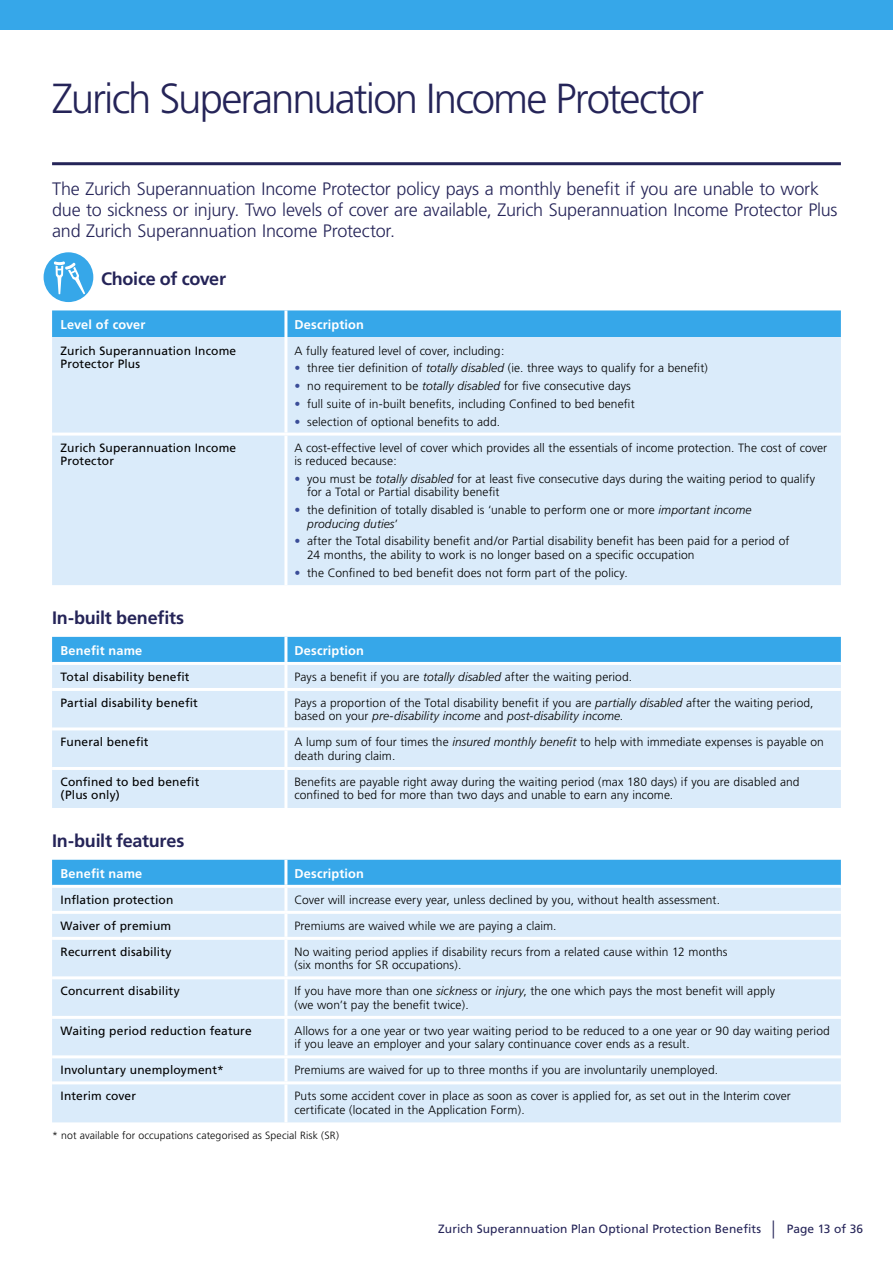
<style>
.page{position:relative;width:893px;height:1263px;background:#fff}
.page>*{position:absolute;margin:0;border:0;box-sizing:border-box;transform-origin:0 0}
.t1{font:300 42px "Frutiger";letter-spacing:-.045em;color:#252458}
.t2{font:300 18px/21px "Frutiger";letter-spacing:-.01em;color:#252458}
.t3{font:700 18px "Frutiger";letter-spacing:-.015em;color:#252458}
.t4{font:700 12.75px "Frutiger";letter-spacing:.015em;color:#fff}
.t5{font:300 12px/13.5px "Frutiger";letter-spacing:.005em;color:#000}
.t6{font:12px/13.5px "Frutiger";letter-spacing:.01em;color:#000}
.t7{font:12px "Frutiger";letter-spacing:.005em;color:#252458}
.t8{font:300 10.5px "Frutiger";letter-spacing:.01em;color:#000}
.s1{color:#3a4d98}
.s2{font-style:italic}
.s3{font-size:18px}
</style>
<div class="page">
<div style="left:52px;top:310px;width:789px;height:27px;background:#36a7e9"></div>
<div style="left:52px;top:337px;width:789px;height:248px;background:#daebfa"></div>
<hr style="left:284px;top:310px;width:3px;height:27px;background:#fff">
<hr style="left:284px;top:337px;width:3px;height:96px;background:#fff">
<hr style="left:52px;top:433px;width:234px;height:3px;background:#fff">
<hr style="left:286px;top:433px;width:555px;height:3px;background:#fff">
<hr style="left:284px;top:436px;width:3px;height:149px;background:#fff">
<div style="left:52px;top:637px;width:789px;height:25px;background:#36a7e9"></div>
<div style="left:52px;top:665px;width:789px;height:143px;background:#daebfa"></div>
<hr style="left:284px;top:637px;width:3px;height:25px;background:#fff">
<hr style="left:284px;top:665px;width:3px;height:23px;background:#fff">
<hr style="left:52px;top:688px;width:234px;height:3px;background:#fff">
<hr style="left:286px;top:688px;width:555px;height:3px;background:#fff">
<hr style="left:284px;top:691px;width:3px;height:36px;background:#fff">
<hr style="left:52px;top:727px;width:234px;height:3px;background:#fff">
<hr style="left:286px;top:727px;width:555px;height:3px;background:#fff">
<hr style="left:284px;top:730px;width:3px;height:37px;background:#fff">
<hr style="left:52px;top:767px;width:234px;height:3px;background:#fff">
<hr style="left:286px;top:767px;width:555px;height:3px;background:#fff">
<hr style="left:284px;top:770px;width:3px;height:38px;background:#fff">
<div style="left:52px;top:860px;width:789px;height:25px;background:#36a7e9"></div>
<div style="left:52px;top:888px;width:789px;height:234px;background:#daebfa"></div>
<hr style="left:284px;top:860px;width:3px;height:25px;background:#fff">
<hr style="left:284px;top:888px;width:3px;height:23px;background:#fff">
<hr style="left:52px;top:911px;width:234px;height:3px;background:#fff">
<hr style="left:286px;top:911px;width:555px;height:3px;background:#fff">
<hr style="left:284px;top:914px;width:3px;height:23px;background:#fff">
<hr style="left:52px;top:937px;width:234px;height:3px;background:#fff">
<hr style="left:286px;top:937px;width:555px;height:3px;background:#fff">
<hr style="left:284px;top:940px;width:3px;height:36px;background:#fff">
<hr style="left:284px;top:979px;width:3px;height:37px;background:#fff">
<hr style="left:284px;top:1019px;width:3px;height:36px;background:#fff">
<hr style="left:284px;top:1058px;width:3px;height:23px;background:#fff">
<hr style="left:52px;top:1081px;width:234px;height:3px;background:#fff">
<hr style="left:286px;top:1081px;width:555px;height:3px;background:#fff">
<hr style="left:284px;top:1084px;width:3px;height:38px;background:#fff">
<hr style="left:52px;top:976px;width:234px;height:3px;background:#fff">
<hr style="left:286px;top:976px;width:555px;height:3px;background:#fff">
<hr style="left:52px;top:1016px;width:234px;height:3px;background:#fff">
<hr style="left:286px;top:1016px;width:555px;height:3px;background:#fff">
<hr style="left:52px;top:1055px;width:234px;height:3px;background:#fff">
<hr style="left:286px;top:1055px;width:555px;height:3px;background:#fff">
<div style="left:0;top:0;width:893px;height:30px;background:#36a7e9"></div>
<hr style="left:52px;top:162px;width:789px;height:3px;background:#252458">
<div style="left:44px;top:252px;width:49px;height:50px;background:#36a7e9;border-radius:50%"></div>
<svg style="left:54px;top:261px;width:31px;height:33px"></svg>
<h1 class="t1" style="left:52px;top:75px;width:653px">Zurich Superannuation Income Protector</h1>
<p class="t2" style="left:52px;top:178px;width:787px">The Zurich Superannuation Income Protector policy pays a monthly benefit if you are unable to work due to sickness or injury. Two levels of cover are available, Zurich Superannuation Income Protector Plus and Zurich Superannuation Income Protector.</p>
<h2 class="t3" style="left:101px;top:268px;width:127px">Choice of cover</h2>
<p class="t4" style="left:61px;top:317px;width:86px">Level of cover</p>
<p class="t4" style="left:294px;top:317px;width:71px">Description</p>
<p class="t6" style="left:61px;top:344px;width:177px">Zurich Superannuation Income<br>Protector Plus</p>
<p class="t5" style="left:294px;top:344px;width:211px">A fully featured level of cover, including:</p>
<p class="t5" style="left:294px;top:362px;width:415px"><span class="s1">•</span> three tier definition of <span class="s2">totally disabled</span> (ie. three ways to qualify for a benefit)</p>
<p class="t5" style="left:294px;top:379px;width:338px"><span class="s1">•</span> no requirement to be <span class="s2">totally disabled</span> for five consecutive days</p>
<p class="t5" style="left:294px;top:397px;width:342px"><span class="s1">•</span> full suite of in-built benefits, including Confined to bed benefit</p>
<p class="t5" style="left:294px;top:415px;width:207px"><span class="s1">•</span> selection of optional benefits to add.</p>
<p class="t6" style="left:61px;top:441px;width:177px">Zurich Superannuation Income<br>Protector</p>
<p class="t5" style="left:294px;top:441px;width:534px">A cost-effective level of cover which provides all the essentials of income protection. The cost of cover is reduced because:</p>
<p class="t5" style="left:307px;top:472px;width:509px;text-indent:-13px"><span class="s1">•</span> you must be <span class="s2">totally disabled</span> for at least five consecutive days during the waiting period to qualify for a Total or Partial disability benefit</p>
<p class="t5" style="left:307px;top:503px;width:446px;text-indent:-13px"><span class="s1">•</span> the definition of totally disabled is ‘unable to perform one or more <span class="s2">important income producing duties</span>’</p>
<p class="t5" style="left:307px;top:535px;width:484px;text-indent:-13px"><span class="s1">•</span> after the Total disability benefit and/or Partial disability benefit has been paid for a period of<br>24 months, the ability to work is no longer based on a specific occupation</p>
<p class="t5" style="left:294px;top:566px;width:335px"><span class="s1">•</span> the Confined to bed benefit does not form part of the policy.</p>
<h2 class="t3" style="left:52px;top:607px;width:134px">In-built benefits</h2>
<p class="t4" style="left:61px;top:643px;width:83px">Benefit name</p>
<p class="t4" style="left:294px;top:643px;width:71px">Description</p>
<p class="t6" style="left:61px;top:670px;width:131px">Total disability benefit</p>
<p class="t5" style="left:294px;top:670px;width:339px">Pays a benefit if you are <span class="s2">totally disabled</span> after the waiting period.</p>
<p class="t6" style="left:61px;top:696px;width:139px">Partial disability benefit</p>
<p class="t5" style="left:294px;top:696px;width:521px">Pays a proportion of the Total disability benefit if you are <span class="s2">partially disabled</span> after the waiting period, based on your <span class="s2">pre-disability income</span> and <span class="s2">post-disability income</span>.</p>
<p class="t6" style="left:61px;top:736px;width:89px">Funeral benefit</p>
<p class="t5" style="left:294px;top:736px;width:531px">A lump sum of four times the <span class="s2">insured monthly benefit</span> to help with immediate expenses is payable on death during claim.</p>
<p class="t6" style="left:61px;top:775px;width:140px">Confined to bed benefit (Plus only)</p>
<p class="t5" style="left:294px;top:775px;width:507px">Benefits are payable right away during the waiting period (max 180 days) if you are disabled and confined to bed for more than two days and unable to earn any income.</p>
<h2 class="t3" style="left:52px;top:830px;width:134px">In-built features</h2>
<p class="t4" style="left:61px;top:866px;width:83px">Benefit name</p>
<p class="t4" style="left:294px;top:866px;width:71px">Description</p>
<p class="t6" style="left:61px;top:893px;width:114px">Inflation protection</p>
<p class="t5" style="left:294px;top:893px;width:427px">Cover will increase every year, unless declined by you, without health assessment.</p>
<p class="t6" style="left:61px;top:919px;width:112px">Waiver of premium</p>
<p class="t5" style="left:294px;top:919px;width:264px">Premiums are waived while we are paying a claim.</p>
<p class="t6" style="left:61px;top:945px;width:112px">Recurrent disability</p>
<p class="t5" style="left:294px;top:945px;width:435px">No waiting period applies if disability recurs from a related cause within 12 months (six months for SR occupations).</p>
<p class="t6" style="left:61px;top:984px;width:121px">Concurrent disability</p>
<p class="t5" style="left:294px;top:985px;width:482px">If you have more than one <span class="s2">sickness</span> or <span class="s2">injury</span>, the one which pays the most benefit will apply (we won’t pay the benefit twice).</p>
<p class="t6" style="left:61px;top:1024px;width:193px">Waiting period reduction feature</p>
<p class="t5" style="left:294px;top:1024px;width:537px">Allows for a one year or two year waiting period to be reduced to a one year or 90 day waiting period if you leave an employer and your salary continuance cover ends as a result.</p>
<p class="t6" style="left:61px;top:1063px;width:165px">Involuntary unemployment*</p>
<p class="t5" style="left:294px;top:1064px;width:425px">Premiums are waived for up to three months if you are involuntarily unemployed.</p>
<p class="t6" style="left:61px;top:1089px;width:77px">Interim cover</p>
<p class="t5" style="left:294px;top:1090px;width:498px">Puts some accident cover in place as soon as cover is applied for, as set out in the Interim cover certificate (located in the Application Form).</p>
<p class="t8" style="left:52px;top:1129px;width:288px">* not available for occupations categorised as Special Risk (SR)</p>
<p class="t7" style="left:438px;top:1222px;width:426px">Zurich Superannuation Plan Optional Protection Benefits <span class="s3">|</span> Page 13 of 36</p>
</div>
